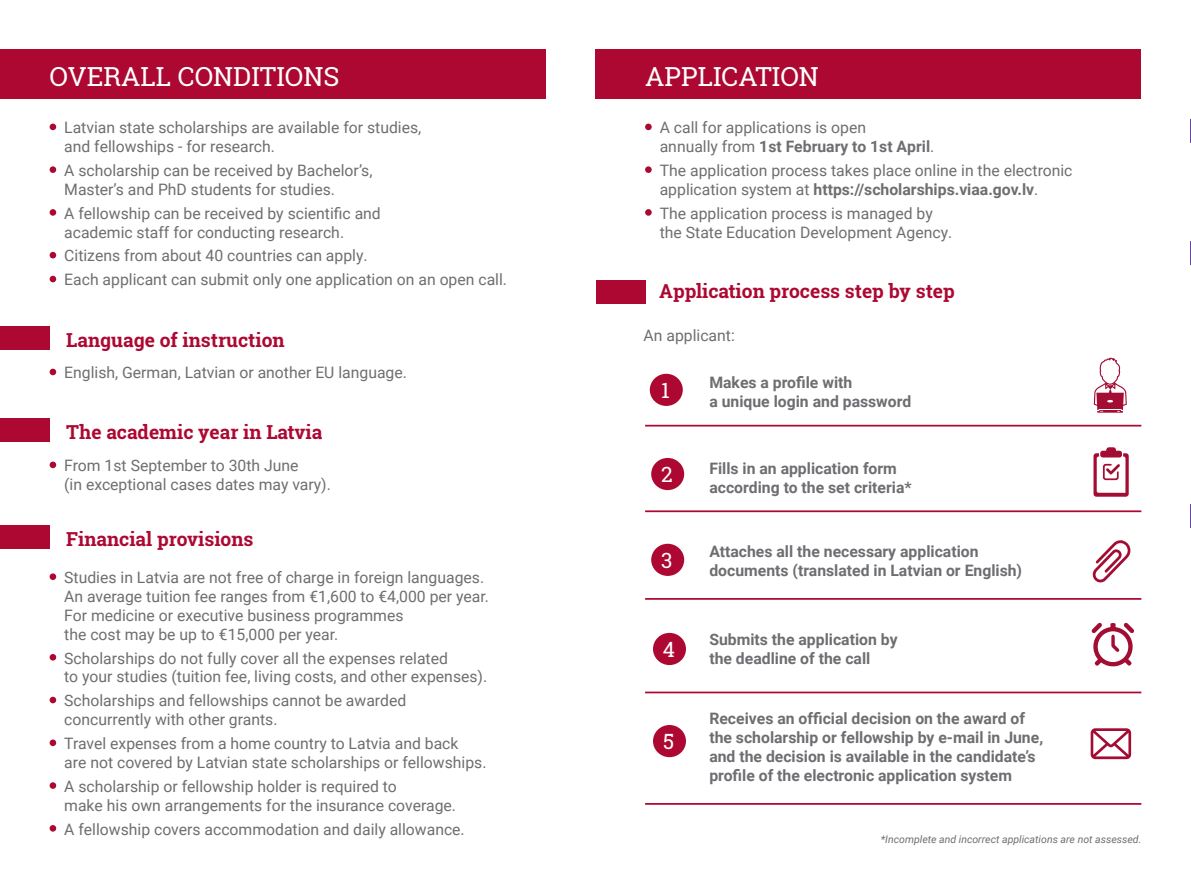
<style>
.page{position:relative;width:1191px;height:893px;background:#fff}
.page>*{position:absolute;margin:0;border:0;box-sizing:border-box;transform-origin:0 0}
.t1{font:26.25px "Roboto Slab";color:#fff}
.t2{font:21px "Roboto Slab";color:#fff}
.t3{font:700 19.25px "Roboto Slab";color:#ad0832}
.t4{font:15.75px/18.9px "Roboto";color:#6d6e71}
.t5{font:700 15.75px/18.9px "Roboto";color:#6d6e71}
.t6{font:italic 10.5px "Roboto";color:#6d6e71}
.s1{font-weight:700}
</style>
<div class="page">
<div style="left:0;top:50px;width:546px;height:49px;background:#ad0832"></div>
<div style="left:595px;top:50px;width:546px;height:49px;background:#ad0832"></div>
<hr style="left:1190px;top:50px;width:1px;height:49px;background:#62489d">
<svg style="left:50px;top:124px;width:6px;height:6px"></svg>
<div style="left:50px;top:166px;width:6px;height:7px;background:#ad0832;border-radius:50%"></div>
<div style="left:50px;top:209px;width:6px;height:7px;background:#ad0832;border-radius:50%"></div>
<svg style="left:50px;top:252px;width:6px;height:6px"></svg>
<svg style="left:50px;top:276px;width:6px;height:6px"></svg>
<svg style="left:645px;top:124px;width:6px;height:6px"></svg>
<div style="left:645px;top:166px;width:6px;height:7px;background:#ad0832;border-radius:50%"></div>
<div style="left:645px;top:209px;width:6px;height:7px;background:#ad0832;border-radius:50%"></div>
<svg style="left:50px;top:369px;width:6px;height:6px"></svg>
<svg style="left:50px;top:462px;width:6px;height:6px"></svg>
<div style="left:50px;top:573px;width:6px;height:7px;background:#ad0832;border-radius:50%"></div>
<div style="left:50px;top:654px;width:6px;height:7px;background:#ad0832;border-radius:50%"></div>
<svg style="left:50px;top:697px;width:6px;height:6px"></svg>
<div style="left:50px;top:739px;width:6px;height:7px;background:#ad0832;border-radius:50%"></div>
<div style="left:50px;top:782px;width:6px;height:7px;background:#ad0832;border-radius:50%"></div>
<div style="left:50px;top:825px;width:6px;height:7px;background:#ad0832;border-radius:50%"></div>
<hr style="left:645px;top:425px;width:496px;height:1px;background:#ad0832">
<hr style="left:645px;top:510px;width:496px;height:2px;background:#ad0832">
<hr style="left:645px;top:598px;width:496px;height:2px;background:#ad0832">
<hr style="left:645px;top:692px;width:496px;height:1px;background:#ad0832">
<hr style="left:645px;top:803px;width:496px;height:2px;background:#ad0832">
<div style="left:650px;top:374px;width:33px;height:32px;background:#ad0832;border-radius:50%"></div>
<div style="left:651px;top:458px;width:33px;height:32px;background:#ad0832;border-radius:50%"></div>
<div style="left:651px;top:544px;width:33px;height:32px;background:#ad0832;border-radius:50%"></div>
<div style="left:653px;top:633px;width:33px;height:32px;background:#ad0832;border-radius:50%"></div>
<div style="left:653px;top:725px;width:33px;height:32px;background:#ad0832;border-radius:50%"></div>
<div style="left:0;top:327px;width:50px;height:23px;background:#ad0832"></div>
<div style="left:0;top:418px;width:50px;height:24px;background:#ad0832"></div>
<div style="left:0;top:526px;width:50px;height:23px;background:#ad0832"></div>
<div style="left:596px;top:280px;width:49px;height:24px;background:#ad0832"></div>
<svg style="left:1190px;top:119px;width:1px;height:24px"></svg>
<svg style="left:1190px;top:241px;width:1px;height:24px"></svg>
<svg style="left:1190px;top:504px;width:1px;height:24px"></svg>
<svg style="left:1090px;top:728px;width:41px;height:31px"></svg>
<svg style="left:1091px;top:623px;width:43px;height:43px"></svg>
<svg style="left:1092px;top:540px;width:38px;height:42px"></svg>
<svg style="left:1093px;top:447px;width:35px;height:50px"></svg>
<svg style="left:1093px;top:358px;width:33px;height:55px"></svg>
<h1 class="t1" style="left:50px;top:59px;width:291px">OVERALL CONDITIONS</h1>
<h1 class="t1" style="left:645px;top:59px;width:175px">APPLICATION</h1>
<p class="t4" style="left:64px;top:118px;width:358px">Latvian state scholarships are available for studies, and fellowships - for research.</p>
<p class="t4" style="left:64px;top:160px;width:310px">A scholarship can be received by Bachelor’s,<br>Master’s and PhD students for studies.</p>
<p class="t4" style="left:64px;top:203px;width:318px">A fellowship can be received by scientific and academic staff for conducting research.</p>
<p class="t4" style="left:64px;top:243px;width:444px;line-height:23.8px">Citizens from about 40 countries can apply.<br>Each applicant can submit only one application on an open call.</p>
<p class="t4" style="left:660px;top:118px;width:276px">A call for applications is open<br>annually from <span class="s1">1st February to 1st April</span>.</p>
<p class="t4" style="left:660px;top:160px;width:414px">The application process takes place online in the electronic application system at <span class="s1">https://scholarships.viaa.gov.lv</span>.</p>
<p class="t4" style="left:660px;top:203px;width:294px">The application process is managed by the State Education Development Agency.</p>
<p class="t3" style="left:659px;top:278px;width:297px">Application process step by step</p>
<p class="t3" style="left:66px;top:326px;width:220px">Language of instruction</p>
<p class="t4" style="left:64px;top:363px;width:344px">English, German, Latvian or another EU language.</p>
<p class="t3" style="left:66px;top:418px;width:258px">The academic year in Latvia</p>
<p class="t4" style="left:64px;top:455px;width:268px">From 1st September to 30th June<br>(in exceptional cases dates may vary).</p>
<p class="t3" style="left:66px;top:526px;width:189px">Financial provisions</p>
<p class="t4" style="left:64px;top:567px;width:426px">Studies in Latvia are not free of charge in foreign languages.<br>An average tuition fee ranges from €1,600 to €4,000 per year.<br>For medicine or executive business programmes<br>the cost may be up to €15,000 per year.</p>
<p class="t4" style="left:64px;top:648px;width:424px">Scholarships do not fully cover all the expenses related<br>to your studies (tuition fee, living costs, and other expenses).</p>
<p class="t4" style="left:64px;top:691px;width:343px">Scholarships and fellowships cannot be awarded concurrently with other grants.</p>
<p class="t4" style="left:64px;top:733px;width:424px">Travel expenses from a home country to Latvia and back<br>are not covered by Latvian state scholarships or fellowships.</p>
<p class="t4" style="left:64px;top:776px;width:393px">A scholarship or fellowship holder is required to<br>make his own arrangements for the insurance coverage.</p>
<p class="t4" style="left:64px;top:819px;width:402px">A fellowship covers accommodation and daily allowance.</p>
<p class="t4" style="left:643px;top:325px;width:93px">An applicant:</p>
<h2 class="t2" style="left:661px;top:375px;width:10px">1</h2>
<h2 class="t2" style="left:661px;top:460px;width:13px">2</h2>
<h2 class="t2" style="left:661px;top:545px;width:13px">3</h2>
<h2 class="t2" style="left:662px;top:635px;width:14px">4</h2>
<h2 class="t2" style="left:663px;top:727px;width:13px">5</h2>
<p class="t5" style="left:709px;top:372px;width:203px">Makes a profile with<br>a unique login and password</p>
<p class="t5" style="left:709px;top:459px;width:204px">Fills in an application form according to the set criteria*</p>
<p class="t5" style="left:709px;top:542px;width:314px">Attaches all the necessary application documents (translated in Latvian or English)</p>
<p class="t5" style="left:709px;top:629px;width:190px">Submits the application by the deadline of the call</p>
<p class="t5" style="left:709px;top:709px;width:335px">Receives an official decision on the award of the scholarship or fellowship by e-mail in June, and the decision is available in the candidate’s profile of the electronic application system</p>
<p class="t6" style="left:881px;top:832px;width:262px">*Incomplete and incorrect applications are not assessed.</p>
</div>
